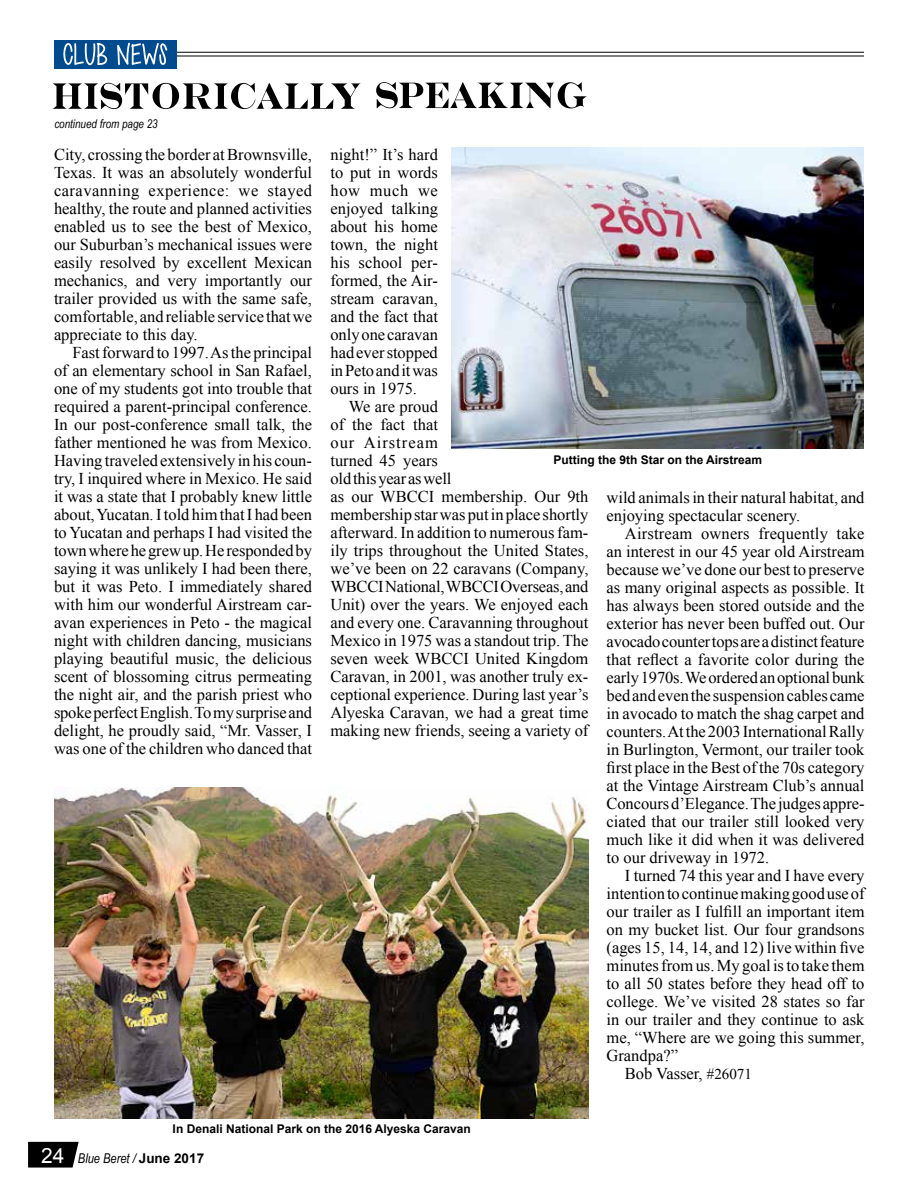
<style>
.page{position:relative;width:918px;height:1188px;background:#fff}
.page>*{position:absolute;margin:0;border:0;box-sizing:border-box;transform-origin:0 0}
.t1{font:16.5px/18px "Times New Roman";color:#000;text-align:justify}
.t2{font:italic 13.5px "Arial Narrow";color:#000}
.t3{font:700 12px "Arial";color:#000}
.t4{font:italic 12px "Arial Narrow";color:#000}
.s1{font-size:15px}
.s2{font-family:"Arial";font-style:normal;font-size:21px;color:#fff}
.s3{font-family:"Arial";font-weight:700;font-style:normal}
</style>
<div class="page">
<svg style="left:28px;top:1142px;width:51px;height:26px"></svg>
<hr style="left:63px;top:52px;width:801px;height:1px;background:#000">
<hr style="left:63px;top:56px;width:801px;height:1px;background:#000">
<div style="left:54px;top:40px;width:123px;height:28px;background:#004b8d"></div>
<svg style="left:63px;top:43px;width:104px;height:22px"></svg>
<img style="left:54px;top:788px;width:534px;height:330px">
<img style="left:451px;top:147px;width:412px;height:302px">
<svg style="left:376px;top:82px;width:210px;height:26px"></svg>
<svg style="left:53px;top:83px;width:307px;height:26px"></svg>
<p class="t4" style="left:54px;top:115px;width:105px">continued from page 23</p>
<p class="t1" style="left:54px;top:145px;width:260px">City, crossing the border at Brownsville, Texas. It was an absolutely wonderful caravanning experience: we stayed healthy, the route and planned activities enabled us to see the best of Mexico, our Suburban’s mechanical issues were easily resolved by excellent Mexican mechanics, and very importantly our trailer provided us with the same safe, comfortable, and reliable service that we appreciate to this day.</p>
<p class="t1" style="left:54px;top:343px;width:260px;text-indent:18px">Fast forward to 1997. As the principal of an elementary school in San Rafael, one of my students got into trouble that required a parent-principal conference.<br>In our post-conference small talk, the father mentioned he was from Mexico.<br>Having traveled extensively in his coun&shy;try, I inquired where in Mexico. He said it was a state that I probably knew little about, Yucatan. I told him that I had been to Yucatan and perhaps I had visited the town where he grew up. He responded by saying it was unlikely I had been there, but it was Peto. I immediately shared with him our wonderful Airstream car&shy;avan experiences in Peto - the magical night with children dancing, musicians playing beautiful music, the delicious scent of blossoming citrus permeating the night air, and the parish priest who spoke perfect English. To my surprise and delight, he proudly said, “Mr. Vasser, I was one of the children who danced that</p>
<p class="t1" style="left:330px;top:145px;width:109px">night!” It’s hard to put in words how much we enjoyed talking about his home town, the night his school per&shy;formed, the Air&shy;stream caravan, and the fact that only one caravan had ever stopped in Peto and it was ours in 1975.</p>
<p class="t1" style="left:330px;top:397px;width:260px;text-align:left;text-indent:18px">We are proud<br>of the fact that<br>our Airstream<br>turned 45 years<br>old this year as well<br>as our WBCCI membership. Our 9th membership star was put in place shortly afterward. In addition to numerous fam&shy;ily trips throughout the United States, we’ve been on 22 caravans (Company,<br>WBCCI National, WBCCI Overseas, and<br>Unit) over the years. We enjoyed each and every one. Caravanning throughout<br>Mexico in 1975 was a standout trip. The seven week WBCCI United Kingdom<br>Caravan, in 2001, was another truly ex&shy;ceptional experience. During last year’s<br>Alyeska Caravan, we had a great time making new friends, seeing a variety of</p>
<p class="t3" style="left:553px;top:452px;width:210px">Putting the 9th Star on the Airstream</p>
<p class="t1" style="left:607px;top:488px;width:260px">wild animals in their natural habitat, and enjoying spectacular scenery.</p>
<p class="t1" style="left:607px;top:524px;width:260px;text-indent:18px">Airstream owners frequently take an interest in our 45 year old Airstream because we’ve done our best to preserve as many original aspects as possible. It has always been stored outside and the exterior has never been buffed out. Our avocado counter tops are a distinct feature that reflect a favorite color during the early 1970s. We ordered an optional bunk bed and even the suspension cables came in avocado to match the shag carpet and counters. At the 2003 International Rally in Burlington, Vermont, our trailer took first place in the Best of the 70s category at the Vintage Airstream Club’s annual Concours d’Elegance. The judges appre&shy;ciated that our trailer still looked very much like it did when it was delivered to our driveway in 1972.</p>
<p class="t1" style="left:625px;top:866px;width:241px">I turned 74 this year and I have every</p>
<p class="t1" style="left:607px;top:884px;width:260px">intention to continue making good use of</p>
<p class="t1" style="left:607px;top:902px;width:260px">our trailer as I fulfill an important item</p>
<p class="t1" style="left:607px;top:920px;width:259px">on my bucket list. Our four grandsons</p>
<p class="t1" style="left:607px;top:938px;width:260px">(ages 15, 14, 14, and 12) live within five</p>
<p class="t1" style="left:607px;top:956px;width:260px">minutes from us. My goal is to take them</p>
<p class="t1" style="left:607px;top:974px;width:260px">to all 50 states before they head off to</p>
<p class="t1" style="left:607px;top:992px;width:260px">college. We’ve visited 28 states so far</p>
<p class="t1" style="left:607px;top:1010px;width:260px">in our trailer and they continue to ask</p>
<p class="t1" style="left:607px;top:1028px;width:260px">me, “Where are we going this summer,</p>
<p class="t1" style="left:607px;top:1046px;width:73px">Grandpa?”</p>
<p class="t1" style="left:625px;top:1064px;width:128px">Bob Vasser, <span class="s1">#26071</span></p>
<p class="t3" style="left:173px;top:1121px;width:300px">In Denali National Park on the 2016 Alyeska Caravan</p>
<p class="t2" style="left:41px;top:1149px;width:165px"><span class="s2">24</span> Blue Beret / <span class="s3">June 2017</span></p>
</div>
